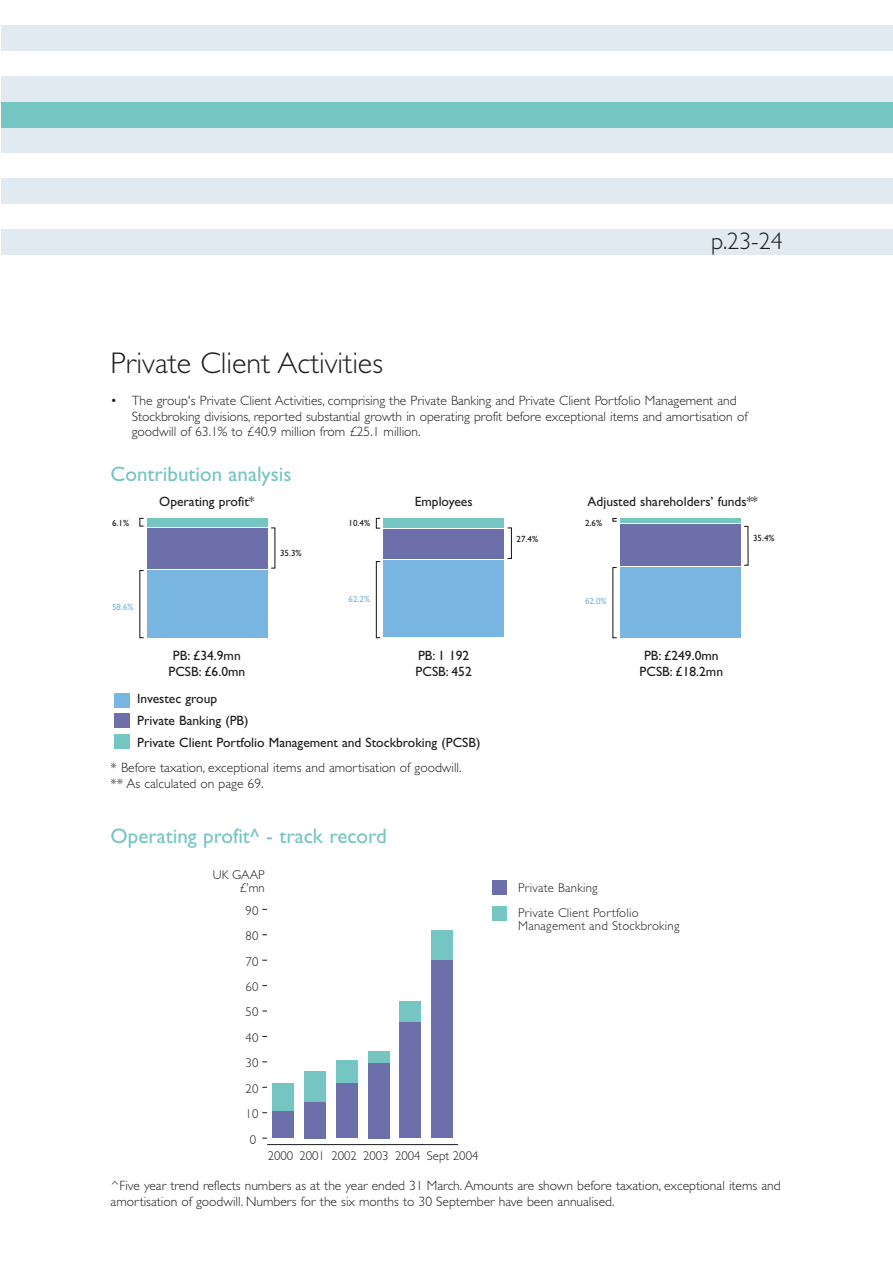
<style>
.page{position:relative;width:893px;height:1263px;background:#fff}
.page>*{position:absolute;margin:0;border:0;box-sizing:border-box;transform-origin:0 0}
.t1{font:300 30px "Gill Sans";color:#1c1c1a}
.t2{font:300 24px "Gill Sans";color:#1c1c1a}
.t3{font:21px "Gill Sans";color:#75c5c3}
.t4{font:300 13.5px/15.8px "Gill Sans";color:#1c1c1a}
.t5{font:13.5px/16.2px "Gill Sans";color:#1c1c1a}
.t6{font:300 12.75px/25.3px "Gill Sans";letter-spacing:.02em;color:#1c1c1a}
.t7{font:300 12.75px "Gill Sans";color:#1c1c1a}
.t8{font:9px "Gill Sans";color:#1c1c1a}
.t9{font:9px "Gill Sans";color:#78b6e1}
</style>
<div class="page">
<div style="left:1px;top:26px;width:891px;height:25px;background:#e0eaf0"></div>
<div style="left:1px;top:77px;width:891px;height:25px;background:#e0eaf0"></div>
<div style="left:1px;top:128px;width:891px;height:25px;background:#e0eaf0"></div>
<div style="left:1px;top:179px;width:891px;height:25px;background:#e0eaf0"></div>
<div style="left:1px;top:230px;width:891px;height:25px;background:#e0eaf0"></div>
<div style="left:1px;top:102px;width:891px;height:26px;background:#75c5c3"></div>
<div style="left:146px;top:518px;width:121px;height:9px;background:#75c5c3"></div>
<div style="left:146px;top:528px;width:121px;height:40px;background:#6d6faa"></div>
<div style="left:146px;top:570px;width:121px;height:67px;background:#78b6e1"></div>
<div style="left:114px;top:693px;width:15px;height:15px;background:#78b6e1"></div>
<div style="left:114px;top:713px;width:15px;height:15px;background:#6d6faa"></div>
<div style="left:114px;top:734px;width:15px;height:15px;background:#75c5c3"></div>
<div style="left:383px;top:518px;width:121px;height:9px;background:#75c5c3"></div>
<div style="left:383px;top:529px;width:121px;height:30px;background:#6d6faa"></div>
<div style="left:383px;top:561px;width:121px;height:76px;background:#78b6e1"></div>
<div style="left:507px;top:527px;width:5px;height:32px;border:1px solid #1c1c1a"></div>
<div style="left:376px;top:518px;width:5px;height:11px;border:1px solid #1c1c1a"></div>
<div style="left:376px;top:561px;width:5px;height:77px;border:1px solid #1c1c1a"></div>
<hr style="left:619px;top:518px;width:121px;height:4px;background:#75c5c3">
<div style="left:619px;top:524px;width:121px;height:42px;background:#6d6faa"></div>
<div style="left:619px;top:567px;width:121px;height:70px;background:#78b6e1"></div>
<svg style="left:612px;top:518px;width:5px;height:4px"></svg>
<div style="left:492px;top:881px;width:14px;height:14px;background:#6d6faa"></div>
<div style="left:492px;top:906px;width:14px;height:14px;background:#75c5c3"></div>
<hr style="left:267px;top:1144px;width:191px;height:1px;background:#1c1c1a">
<div style="left:272px;top:1084px;width:22px;height:28px;background:#75c5c3"></div>
<div style="left:304px;top:1072px;width:22px;height:30px;background:#75c5c3"></div>
<div style="left:336px;top:1060px;width:21px;height:23px;background:#75c5c3"></div>
<div style="left:367px;top:1052px;width:22px;height:11px;background:#75c5c3"></div>
<div style="left:399px;top:1001px;width:22px;height:22px;background:#75c5c3"></div>
<div style="left:431px;top:930px;width:22px;height:31px;background:#75c5c3"></div>
<div style="left:272px;top:1112px;width:22px;height:26px;background:#6d6faa"></div>
<div style="left:304px;top:1102px;width:22px;height:36px;background:#6d6faa"></div>
<div style="left:336px;top:1083px;width:21px;height:55px;background:#6d6faa"></div>
<div style="left:367px;top:1063px;width:22px;height:75px;background:#6d6faa"></div>
<div style="left:399px;top:1023px;width:22px;height:115px;background:#6d6faa"></div>
<div style="left:431px;top:961px;width:22px;height:177px;background:#6d6faa"></div>
<h2 class="t2" style="left:711px;top:232px;width:73px">p.23-24</h2>
<h1 class="t1" style="left:111px;top:353px;width:274px">Private Client Activities</h1>
<p class="t4" style="left:132px;top:394px;width:617px;text-indent:-21px">• The group's Private Client Activities, comprising the Private Banking and Private Client Portfolio Management and<br>Stockbroking divisions, reported substantial growth in operating profit before exceptional items and amortisation of goodwill of 63.1% to £40.9 million from £25.1 million.</p>
<h3 class="t3" style="left:111px;top:467px;width:182px">Contribution analysis</h3>
<p class="t8" style="left:112px;top:519px;width:19px">6.1%</p>
<p class="t9" style="left:112px;top:604px;width:23px">58.6%</p>
<p class="t5" style="left:159px;top:495px;width:97px">Operating profit*</p>
<p class="t8" style="left:280px;top:550px;width:23px">35.3%</p>
<p class="t5" style="left:168px;top:649px;width:78px;text-align:center">PB: £34.9mn<br>PCSB: £6.0mn</p>
<p class="t8" style="left:348px;top:519px;width:23px">10.4%</p>
<p class="t9" style="left:348px;top:596px;width:23px">62.2%</p>
<p class="t5" style="left:415px;top:495px;width:59px">Employees</p>
<p class="t5" style="left:415px;top:649px;width:58px">PB: 1 192<br>PCSB: 452</p>
<p class="t5" style="left:137px;top:689px;width:344px;line-height:22.4px">Investec group<br>Private Banking (PB)<br>Private Client Portfolio Management and Stockbroking (PCSB)</p>
<p class="t4" style="left:111px;top:761px;width:352px">* Before taxation, exceptional items and amortisation of goodwill. ** As calculated on page 69.</p>
<h3 class="t3" style="left:111px;top:829px;width:278px">Operating profit^ - track record</h3>
<p class="t6" style="left:213px;top:870px;width:53px;line-height:12.8px;text-align:right">UK GAAP £’mn</p>
<p class="t6" style="left:246px;top:899px;width:14px">90</p>
<p class="t6" style="left:246px;top:925px;width:14px">80</p>
<p class="t6" style="left:246px;top:950px;width:14px">70</p>
<p class="t6" style="left:246px;top:975px;width:14px">60</p>
<p class="t6" style="left:246px;top:1001px;width:14px">50</p>
<p class="t6" style="left:246px;top:1026px;width:14px">40</p>
<p class="t6" style="left:246px;top:1052px;width:14px">30</p>
<p class="t6" style="left:246px;top:1077px;width:14px">20</p>
<p class="t6" style="left:246px;top:1103px;width:14px">10</p>
<p class="t6" style="left:250px;top:1128px;width:8px">0</p>
<p class="t7" style="left:268px;top:1151px;width:212px">2000 2001 2002 2003 2004 Sept 2004</p>
<p class="t5" style="left:587px;top:495px;width:172px">Adjusted shareholders’ funds**</p>
<p class="t8" style="left:516px;top:536px;width:23px">27.4%</p>
<p class="t8" style="left:585px;top:519px;width:19px">2.6%</p>
<p class="t9" style="left:585px;top:597px;width:23px">62.0%</p>
<p class="t8" style="left:753px;top:535px;width:23px">35.4%</p>
<p class="t5" style="left:639px;top:649px;width:85px;text-align:center">PB: £249.0mn<br>PCSB: £18.2mn</p>
<p class="t6" style="left:518px;top:877px;width:122px">Private Banking<br>Private Client Portfolio</p>
<p class="t6" style="left:518px;top:915px;width:163px">Management and Stockbroking</p>
<p class="t4" style="left:111px;top:1179px;width:671px">^Five year trend reflects numbers as at the year ended 31 March. Amounts are shown before taxation, exceptional items and amortisation of goodwill. Numbers for the six months to 30 September have been annualised.</p>
</div>
